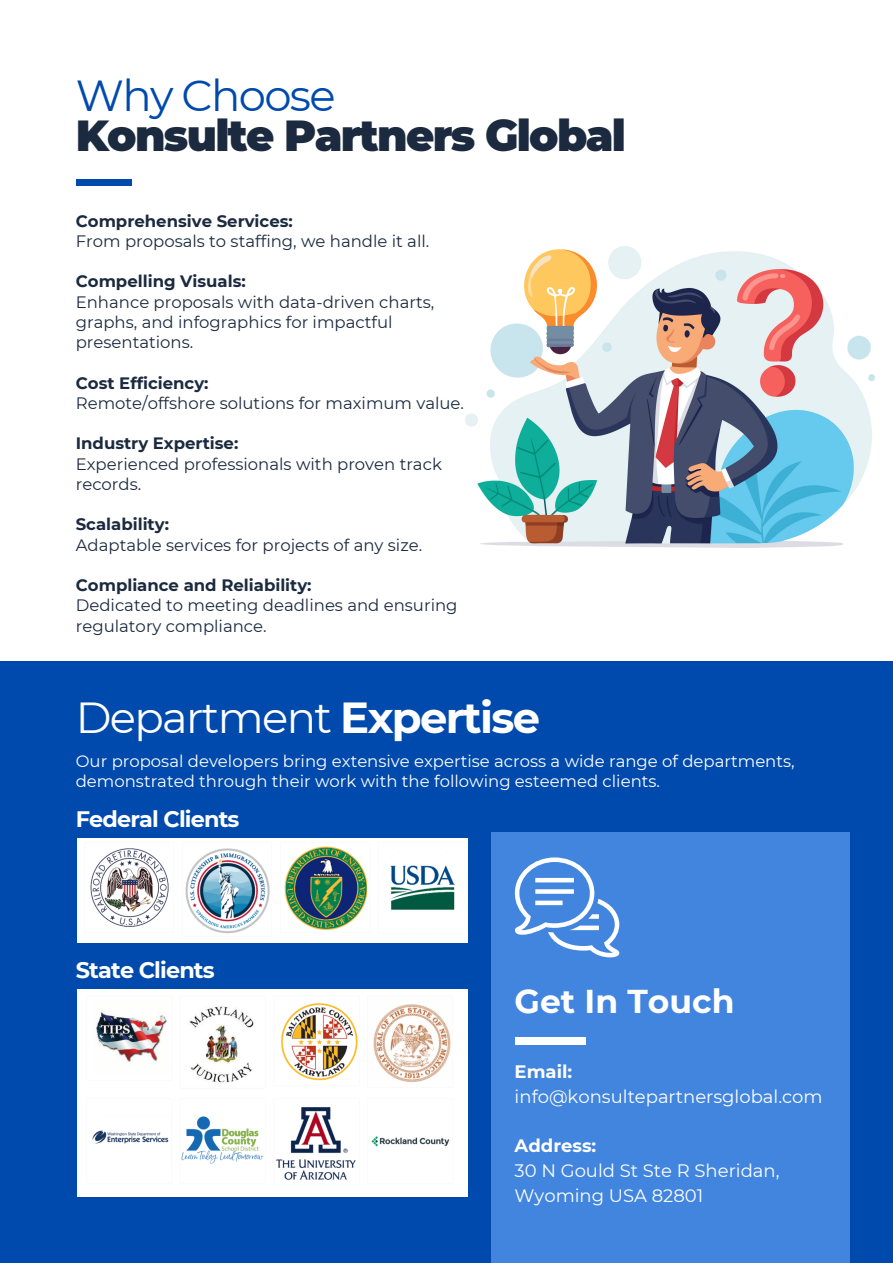
<style>
.page{position:relative;width:893px;height:1263px;background:#fff}
.page>*{position:absolute;margin:0;border:0;box-sizing:border-box;transform-origin:0 0}
.t1{font:900 43.35px "Montserrat";letter-spacing:-.04em;color:#1b2a3f}
.t2{font:43.35px "Montserrat";letter-spacing:-.04em;color:#fff}
.t3{font:43.35px "Montserrat";letter-spacing:-.04em;color:#004aad}
.t4{font:700 33px "Montserrat";color:#fff}
.t5{font:700 22.35px "Montserrat";letter-spacing:-.04em;color:#fff}
.t6{font:18px/24.8px "Montserrat";color:#fff}
.t7{font:700 18px "Montserrat";color:#fff}
.t8{font:16.5px/20.2px "Montserrat";color:#1b2a3f}
.t9{font:16.5px/20.2px "Montserrat";color:#fff}
.t10{font:700 16.5px "Montserrat";color:#1b2a3f}
.s1{font-weight:700}
</style>
<div class="page">
<img style="left:466px;top:247px;width:408px;height:300px">
<div style="left:0;top:661px;width:893px;height:602px;background:#004aad"></div>
<img style="left:78px;top:838px;width:389px;height:104px">
<img style="left:78px;top:989px;width:389px;height:207px">
<div style="left:491px;top:832px;width:358px;height:431px;background:#4285df"></div>
<div style="left:515px;top:1037px;width:71px;height:8px;background:#fff"></div>
<svg style="left:515px;top:857px;width:104px;height:100px"></svg>
<div style="left:76px;top:179px;width:56px;height:7px;background:#004aad"></div>
<h1 class="t3" style="left:76px;top:66px;width:261px">Why Choose</h1>
<h1 class="t1" style="left:76px;top:103px;width:552px">Konsulte Partners Global</h1>
<p class="t10" style="left:76px;top:209px;width:219px">Comprehensive Services:</p>
<p class="t8" style="left:76px;top:230px;width:355px">From proposals to staffing, we handle it all.</p>
<p class="t10" style="left:76px;top:270px;width:172px">Compelling Visuals:</p>
<p class="t8" style="left:76px;top:291px;width:360px">Enhance proposals with data-driven charts, graphs, and infographics for impactful presentations.</p>
<p class="t10" style="left:76px;top:371px;width:134px">Cost Efficiency:</p>
<p class="t8" style="left:76px;top:392px;width:390px">Remote/offshore solutions for maximum value.</p>
<p class="t10" style="left:76px;top:432px;width:164px">Industry Expertise:</p>
<p class="t8" style="left:76px;top:453px;width:368px">Experienced professionals with proven track records.</p>
<p class="t10" style="left:76px;top:513px;width:95px">Scalability:</p>
<p class="t8" style="left:76px;top:534px;width:348px">Adaptable services for projects of any size.</p>
<p class="t10" style="left:76px;top:573px;width:237px">Compliance and Reliability:</p>
<p class="t8" style="left:76px;top:595px;width:383px">Dedicated to meeting deadlines and ensuring regulatory compliance.</p>
<h1 class="t2" style="left:76px;top:688px;width:466px">Department <span class="s1">Expertise</span></h1>
<p class="t9" style="left:76px;top:751px;width:720px">Our proposal developers bring extensive expertise across a wide range of departments, demonstrated through their work with the following esteemed clients.</p>
<h3 class="t5" style="left:76px;top:803px;width:165px">Federal Clients</h3>
<h3 class="t5" style="left:76px;top:953px;width:140px">State Clients</h3>
<h2 class="t4" style="left:515px;top:978px;width:221px">Get In Touch</h2>
<p class="t7" style="left:515px;top:1059px;width:59px">Email:</p>
<p class="t6" style="left:515px;top:1083px;width:310px">info@konsultepartnersglobal.com</p>
<p class="t7" style="left:515px;top:1133px;width:83px">Address:</p>
<p class="t6" style="left:515px;top:1158px;width:266px">30 N Gould St Ste R Sheridan,<br>Wyoming USA 82801</p>
</div>
